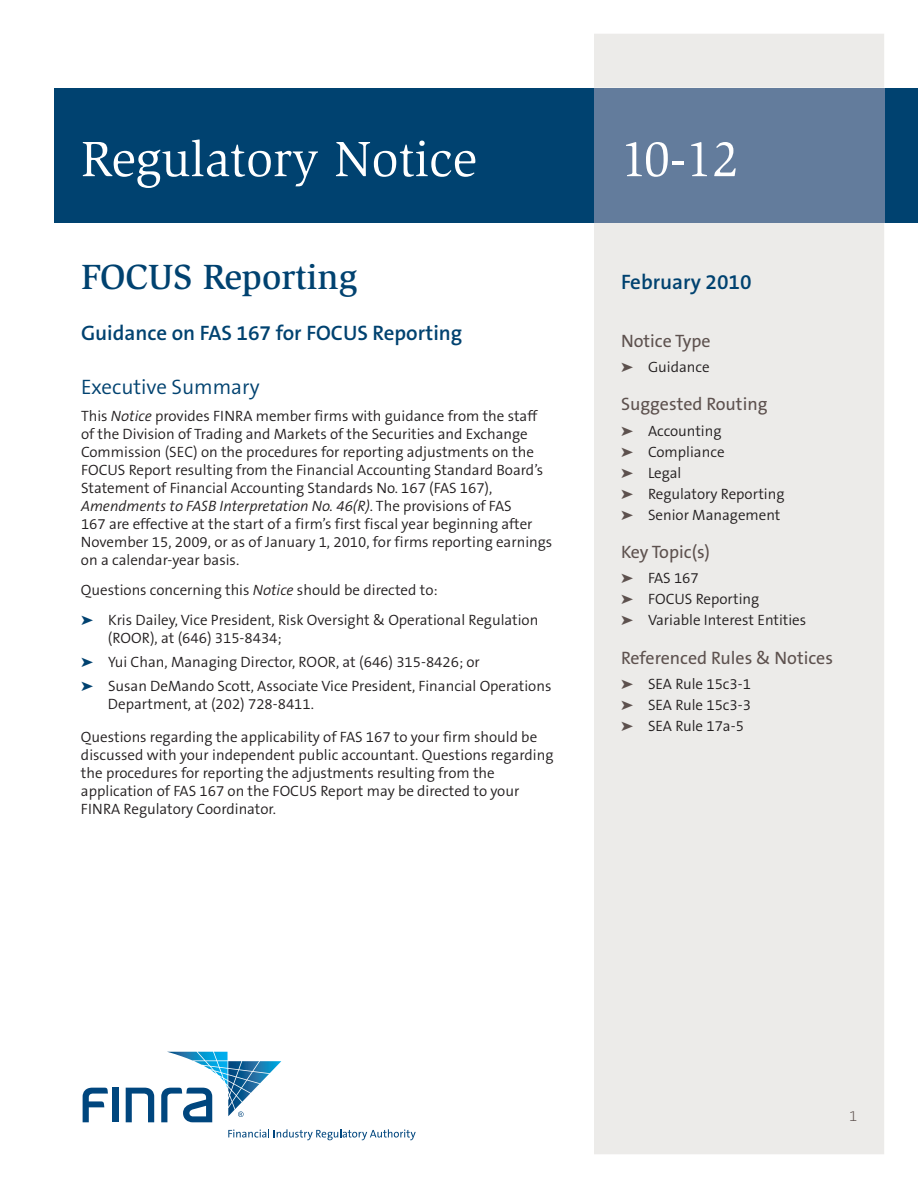
<style>
.page{position:relative;width:918px;height:1188px;background:#fff}
.page>*{position:absolute;margin:0;border:0;box-sizing:border-box;transform-origin:0 0}
.t1{font:51px "Slimbach LT";color:#fff}
.t2{font:500 36px "Slimbach LT";color:#004270}
.t3{font:600 21px "The Sans B6";color:#004270}
.t4{font:300 21px "The Sans B4";color:#004270}
.t5{font:18px "The Sans B5 Plain";color:#5d514e}
.t6{font:300 15px/18px "The Sans B4";color:#231f20}
.t7{font:200 15px "The Sans B2";color:#5d514e}
.s1{color:#5d514e}
.s2{font-style:italic}
.s3{color:#004270}
</style>
<div class="page">
<div style="left:54px;top:88px;width:864px;height:135px;background:#004270"></div>
<div style="left:594px;top:34px;width:290px;height:1120px;background:#ecebe9"></div>
<div style="left:594px;top:88px;width:290px;height:135px;background:#637c9c"></div>
<div style="left:112px;top:1088px;width:6px;height:34px;background:#00467e"></div>
<svg style="left:126px;top:1088px;width:28px;height:34px"></svg>
<svg style="left:83px;top:1088px;width:25px;height:34px"></svg>
<svg style="left:228px;top:1129px;width:188px;height:11px"></svg>
<svg style="left:161px;top:1052px;width:120px;height:70px"></svg>
<h1 class="t1" style="left:81px;top:139px;width:397px">Regulatory Notice</h1>
<h1 class="t1" style="left:621px;top:139px;width:120px">10-12</h1>
<h2 class="t2" style="left:81px;top:263px;width:278px">FOCUS Reporting</h2>
<h3 class="t3" style="left:81px;top:322px;width:383px">Guidance on FAS 167 for FOCUS Reporting</h3>
<p class="t5" style="left:621px;top:331px;width:91px">Notice Type</p>
<p class="t6" style="left:621px;top:359px;width:90px"><span class="s1">➤</span> Guidance</p>
<p class="t5" style="left:621px;top:395px;width:148px">Suggested Routing</p>
<p class="t6" style="left:621px;top:421px;width:165px;line-height:21px"><span class="s1">➤</span> Accounting<br><span class="s1">➤</span> Compliance<br><span class="s1">➤</span> Legal<br><span class="s1">➤</span> Regulatory Reporting <span class="s1">➤</span> Senior Management</p>
<p class="t5" style="left:621px;top:543px;width:90px">Key Topic(s)</p>
<p class="t6" style="left:621px;top:568px;width:187px;line-height:21px"><span class="s1">➤</span> FAS 167<br><span class="s1">➤</span> FOCUS Reporting<br><span class="s1">➤</span> Variable Interest Entities</p>
<p class="t5" style="left:621px;top:648px;width:213px">Referenced Rules &amp; Notices</p>
<p class="t6" style="left:621px;top:674px;width:131px;line-height:21px;text-align:justify"><span class="s1">➤</span> SEA Rule 15c3-1 <span class="s1">➤</span> SEA Rule 15c3-3 <span class="s1">➤</span> SEA Rule 17a-5</p>
<h3 class="t3" style="left:621px;top:271px;width:132px">February 2010</h3>
<h3 class="t4" style="left:81px;top:376px;width:180px">Executive Summary</h3>
<p class="t6" style="left:81px;top:407px;width:473px">This <span class="s2">Notice</span> provides FINRA member firms with guidance from the staff of the Division of Trading and Markets of the Securities and Exchange Commission (SEC) on the procedures for reporting adjustments on the FOCUS Report resulting from the Financial Accounting Standard Board’s Statement of Financial Accounting Standards No. 167 (FAS 167), <span class="s2">Amendments to FASB Interpretation No. 46(R)</span>. The provisions of FAS<br>167 are effective at the start of a firm’s first fiscal year beginning after November 15, 2009, or as of January 1, 2010, for firms reporting earnings on a calendar-year basis.</p>
<p class="t6" style="left:81px;top:575px;width:459px;line-height:30px">Questions concerning this <span class="s2">Notice</span> should be directed to:<br><span class="s3">➤</span> Kris Dailey, Vice President, Risk Oversight &amp; Operational Regulation</p>
<p class="t6" style="left:81px;top:626px;width:472px;line-height:24px;text-indent:27px">(ROOR), at (646) 315-8434;<br><span class="s3">➤</span> Yui Chan, Managing Director, ROOR, at (646) 315-8426; or<br><span class="s3">➤</span> Susan DeMando Scott, Associate Vice President, Financial Operations</p>
<p class="t6" style="left:108px;top:695px;width:208px">Department, at (202) 728-8411.</p>
<p class="t6" style="left:81px;top:728px;width:474px">Questions regarding the applicability of FAS 167 to your firm should be discussed with your independent public accountant. Questions regarding the procedures for reporting the adjustments resulting from the application of FAS 167 on the FOCUS Report may be directed to your FINRA Regulatory Coordinator.</p>
<p class="t7" style="left:849px;top:1109px;width:10px">1</p>
</div>
